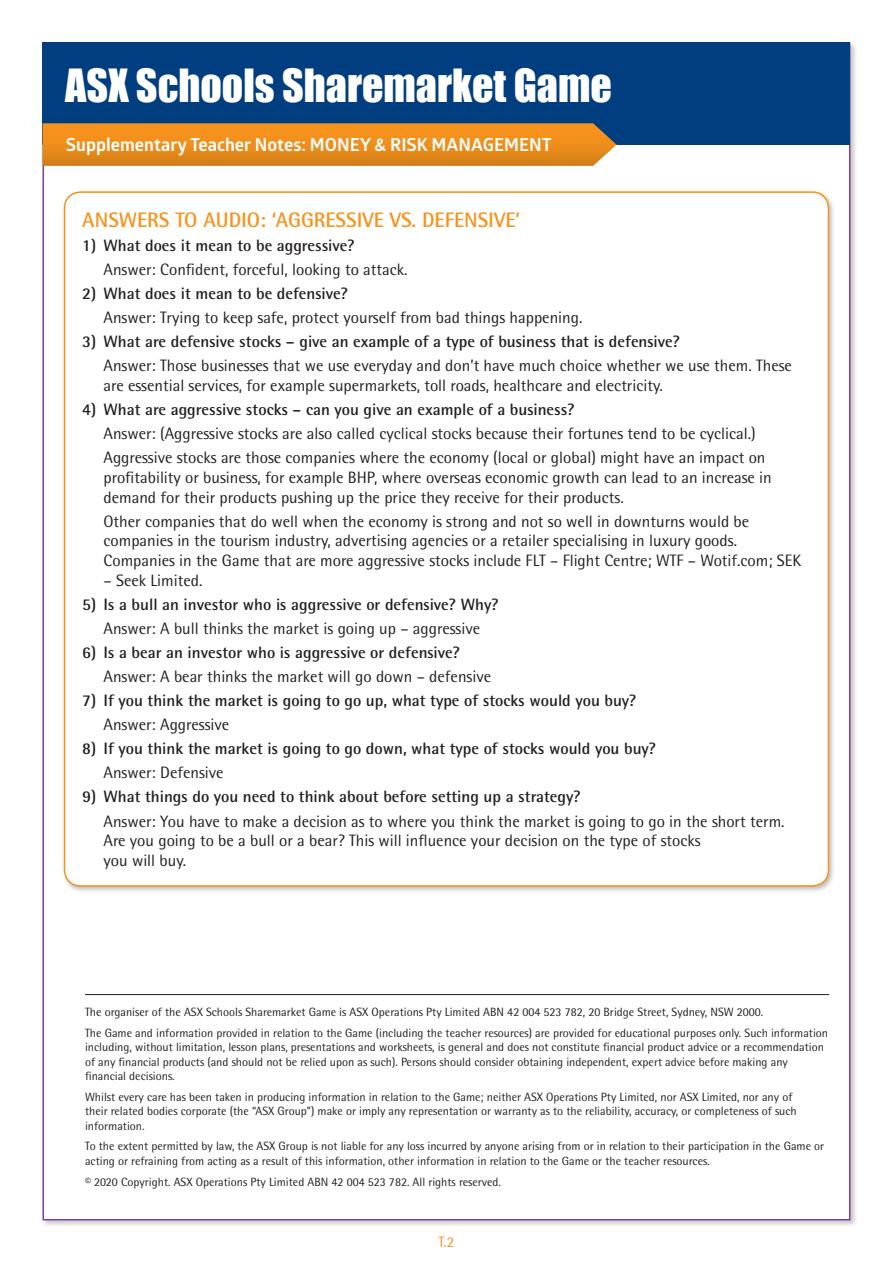
<style>
.page{position:relative;width:893px;height:1263px;background:#fff}
.page>*{position:absolute;margin:0;border:0;box-sizing:border-box;transform-origin:0 0}
.t1{font:42px "Impact";color:#fff}
._3_Subheading_breako{font:700 21px "Rotis Semi Sans Pro";color:#f7931d}
.t2{font:700 18px "Glober";color:#fff}
._4_Body_indent_1{font:16.5px/19.8px "Rotis Semi Sans Pro";color:#231f20}
._4_Body_indent_1-2{font:700 16.5px "Rotis Semi Sans Pro";color:#231f20}
.t3{font:15px "Rotis Semi Sans Pro";color:#f7931d}
._5_Body_small{font:12px/14.4px "Rotis Semi Sans Pro";color:#231f20}
</style>
<div class="page">
<div style="left:41px;top:41px;width:817px;height:1187px;background:#231f20;opacity:.25"></div>
<div style="left:43px;top:43px;width:807px;height:1177px;background:#fff;border:2px solid #7b4399"></div>
<div style="left:43px;top:43px;width:807px;height:102px;background:#013e80"></div>
<svg style="left:43px;top:123px;width:574px;height:43px;background:#e68b1f"></svg>
<hr style="left:85px;top:994px;width:744px;height:1px;background:#231f20">
<div style="left:61px;top:189px;width:775px;height:704px;background:#231f20;opacity:.3"></div>
<div style="left:65px;top:192px;width:763px;height:694px;background:#fff;border-radius:16px"></div>
<h1 class="t1" style="left:65px;top:53px;width:548px">ASX Schools Sharemarket Game</h1>
<p class="t2" style="left:66px;top:132px;width:487px">Supplementary Teacher Notes: MONEY &amp; RISK MANAGEMENT</p>
<p class="_3_Subheading_breako" style="left:82px;top:207px;width:439px">ANSWERS TO AUDIO: ‘AGGRESSIVE VS. DEFENSIVE’</p>
<p class="_4_Body_indent_1-2" style="left:82px;top:235px;width:274px">1) What does it mean to be aggressive?</p>
<p class="_4_Body_indent_1" style="left:104px;top:259px;width:306px">Answer: Confident, forceful, looking to attack.</p>
<p class="_4_Body_indent_1-2" style="left:82px;top:283px;width:267px">2) What does it mean to be defensive?</p>
<p class="_4_Body_indent_1" style="left:104px;top:307px;width:480px">Answer: Trying to keep safe, protect yourself from bad things happening.</p>
<p class="_4_Body_indent_1-2" style="left:82px;top:331px;width:599px">3) What are defensive stocks – give an example of a type of business that is defensive?</p>
<p class="_4_Body_indent_1" style="left:104px;top:355px;width:690px">Answer: Those businesses that we use everyday and don’t have much choice whether we use them. These are essential services, for example supermarkets, toll roads, healthcare and electricity.</p>
<p class="_4_Body_indent_1-2" style="left:82px;top:399px;width:494px">4) What are aggressive stocks – can you give an example of a business?</p>
<p class="_4_Body_indent_1" style="left:104px;top:423px;width:654px">Answer: (Aggressive stocks are also called cyclical stocks because their fortunes tend to be cyclical.)</p>
<p class="_4_Body_indent_1" style="left:104px;top:447px;width:670px">Aggressive stocks are those companies where the economy (local or global) might have an impact on profitability or business, for example BHP, where overseas economic growth can lead to an increase in demand for their products pushing up the price they receive for their products.</p>
<p class="_4_Body_indent_1" style="left:104px;top:511px;width:699px">Other companies that do well when the economy is strong and not so well in downturns would be companies in the tourism industry, advertising agencies or a retailer specialising in luxury goods.<br>Companies in the Game that are more aggressive stocks include FLT – Flight Centre; WTF – Wotif.com; SEK</p>
<p class="_4_Body_indent_1" style="left:104px;top:570px;width:100px">– Seek Limited.</p>
<p class="_4_Body_indent_1-2" style="left:82px;top:594px;width:418px">5) Is a bull an investor who is aggressive or defensive? Why?</p>
<p class="_4_Body_indent_1" style="left:104px;top:619px;width:378px">Answer: A bull thinks the market is going up – aggressive</p>
<p class="_4_Body_indent_1-2" style="left:82px;top:642px;width:379px">6) Is a bear an investor who is aggressive or defensive?</p>
<p class="_4_Body_indent_1" style="left:104px;top:667px;width:389px">Answer: A bear thinks the market will go down – defensive</p>
<p class="_4_Body_indent_1-2" style="left:82px;top:690px;width:556px">7) If you think the market is going to go up, what type of stocks would you buy?</p>
<p class="_4_Body_indent_1" style="left:104px;top:715px;width:127px">Answer: Aggressive</p>
<p class="_4_Body_indent_1-2" style="left:82px;top:739px;width:575px">8) If you think the market is going to go down, what type of stocks would you buy?</p>
<p class="_4_Body_indent_1" style="left:104px;top:763px;width:122px">Answer: Defensive</p>
<p class="_4_Body_indent_1-2" style="left:82px;top:787px;width:500px">9) What things do you need to think about before setting up a strategy?</p>
<p class="_4_Body_indent_1" style="left:104px;top:811px;width:682px">Answer: You have to make a decision as to where you think the market is going to go in the short term.<br>Are you going to be a bull or a bear? This will influence your decision on the type of stocks<br>you will buy.</p>
<p class="_5_Body_small" style="left:85px;top:1005px;width:680px">The organiser of the ASX Schools Sharemarket Game is ASX Operations Pty Limited ABN 42 004 523 782, 20 Bridge Street, Sydney, NSW 2000.</p>
<p class="_5_Body_small" style="left:85px;top:1025px;width:745px">The Game and information provided in relation to the Game (including the teacher resources) are provided for educational purposes only. Such information including, without limitation, lesson plans, presentations and worksheets, is general and does not constitute financial product advice or a recommendation of any financial products (and should not be relied upon as such). Persons should consider obtaining independent, expert advice before making any financial decisions.</p>
<p class="_5_Body_small" style="left:85px;top:1089px;width:713px">Whilst every care has been taken in producing information in relation to the Game; neither ASX Operations Pty Limited, nor ASX Limited, nor any of their related bodies corporate (the “ASX Group”) make or imply any representation or warranty as to the reliability, accuracy, or completeness of such information.</p>
<p class="_5_Body_small" style="left:85px;top:1139px;width:741px">To the extent permitted by law, the ASX Group is not liable for any loss incurred by anyone arising from or in relation to their participation in the Game or acting or refraining from acting as a result of this information, other information in relation to the Game or the teacher resources.</p>
<p class="_5_Body_small" style="left:85px;top:1174px;width:417px">© 2020 Copyright. ASX Operations Pty Limited ABN 42 004 523 782. All rights reserved.</p>
<p class="t3" style="left:439px;top:1233px;width:17px">T.2</p>
</div>
